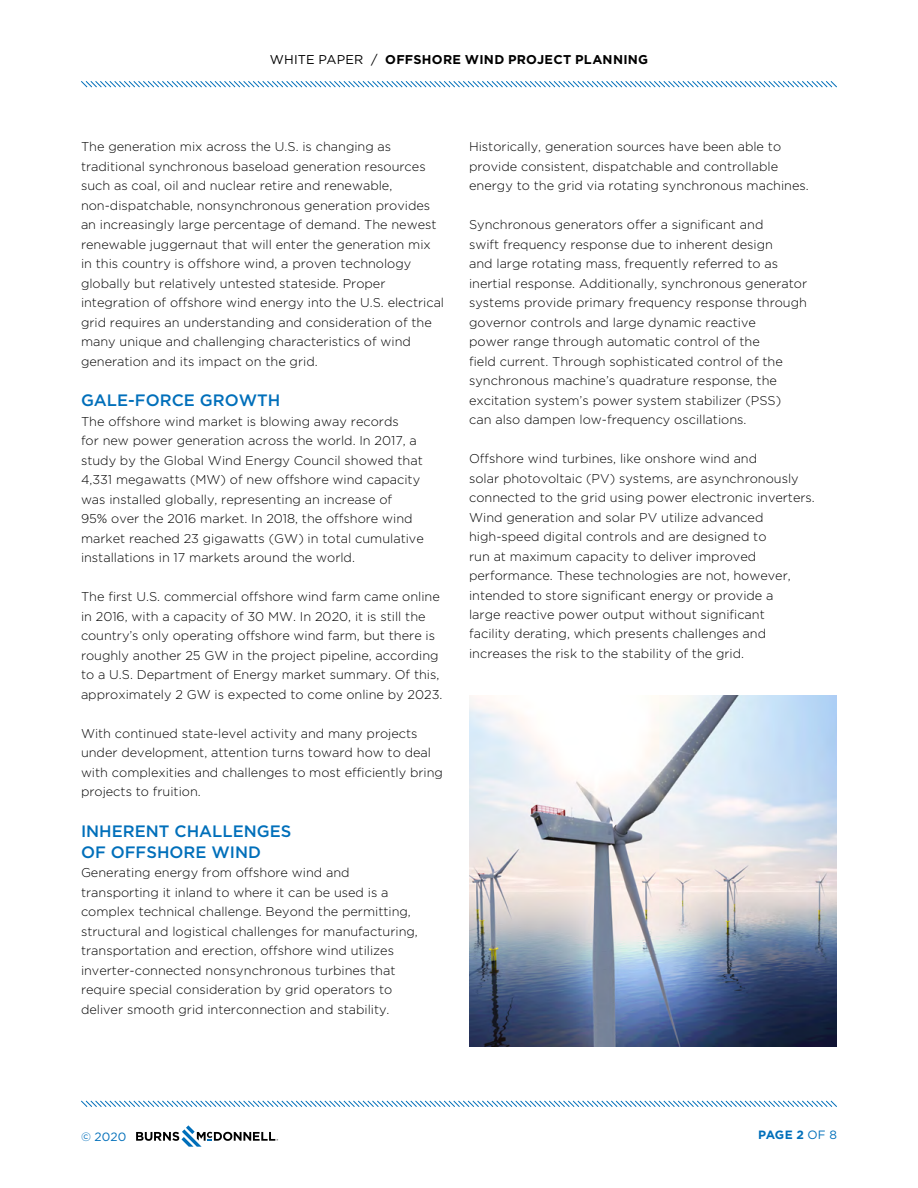
<style>
.page{position:relative;width:918px;height:1188px;background:#fff}
.page>*{position:absolute;margin:0;border:0;box-sizing:border-box;transform-origin:0 0}
.t1{font:500 16.5px/21px "Gotham";color:#006fba}
.t2{font:300 12.75px/19.5px "Gotham";color:#000}
.t3{font:700 12.75px "Gotham";letter-spacing:.02em;color:#000}
.t4{font:700 12px "Gotham";color:#006fba}
.t5{font:12px "Gotham";color:#006fba}
.s1{font-weight:400}
</style>
<div class="page">
<svg style="left:81px;top:81px;width:756px;height:7px"></svg>
<svg style="left:81px;top:1100px;width:756px;height:7px"></svg>
<svg style="left:136px;top:1125px;width:142px;height:22px"></svg>
<img style="left:469px;top:696px;width:368px;height:351px">
<p class="t3" style="left:270px;top:51px;width:380px"><span class="s1">WHITE PAPER /</span> OFFSHORE WIND PROJECT PLANNING</p>
<p class="t2" style="left:81px;top:137px;width:365px">The generation mix across the U.S. is changing as traditional synchronous baseload generation resources such as coal, oil and nuclear retire and renewable, non-dispatchable, nonsynchronous generation provides an increasingly large percentage of demand. The newest renewable juggernaut that will enter the generation mix in this country is offshore wind, a proven technology globally but relatively untested stateside. Proper integration of offshore wind energy into the U.S. electrical grid requires an understanding and consideration of the many unique and challenging characteristics of wind generation and its impact on the grid.</p>
<p class="t1" style="left:81px;top:390px;width:201px">GALE-FORCE GROWTH</p>
<p class="t2" style="left:81px;top:411px;width:344px">The offshore wind market is blowing away records<br>for new power generation across the world. In 2017, a study by the Global Wind Energy Council showed that 4,331 megawatts (MW) of new offshore wind capacity was installed globally, representing an increase of<br>95% over the 2016 market. In 2018, the offshore wind market reached 23 gigawatts (GW) in total cumulative installations in 17 markets around the world.</p>
<p class="t2" style="left:81px;top:587px;width:363px">The first U.S. commercial offshore wind farm came online in 2016, with a capacity of 30 MW. In 2020, it is still the country’s only operating offshore wind farm, but there is roughly another 25 GW in the project pipeline, according to a U.S. Department of Energy market summary. Of this, approximately 2 GW is expected to come online by 2023.</p>
<p class="t2" style="left:81px;top:723px;width:363px">With continued state-level activity and many projects under development, attention turns toward how to deal with complexities and challenges to most efficiently bring projects to fruition.</p>
<p class="t1" style="left:81px;top:820px;width:212px">INHERENT CHALLENGES<br>OF OFFSHORE WIND</p>
<p class="t2" style="left:81px;top:863px;width:338px">Generating energy from offshore wind and transporting it inland to where it can be used is a complex technical challenge. Beyond the permitting, structural and logistical challenges for manufacturing, transportation and erection, offshore wind utilizes inverter-connected nonsynchronous turbines that require special consideration by grid operators to deliver smooth grid interconnection and stability.</p>
<p class="t2" style="left:469px;top:137px;width:341px">Historically, generation sources have been able to provide consistent, dispatchable and controllable energy to the grid via rotating synchronous machines.</p>
<p class="t2" style="left:469px;top:214px;width:340px">Synchronous generators offer a significant and<br>swift frequency response due to inherent design<br>and large rotating mass, frequently referred to as inertial response. Additionally, synchronous generator systems provide primary frequency response through governor controls and large dynamic reactive<br>power range through automatic control of the<br>field current. Through sophisticated control of the synchronous machine’s quadrature response, the excitation system’s power system stabilizer (PSS)<br>can also dampen low-frequency oscillations.</p>
<p class="t2" style="left:469px;top:448px;width:347px">Offshore wind turbines, like onshore wind and<br>solar photovoltaic (PV) systems, are asynchronously connected to the grid using power electronic inverters.<br>Wind generation and solar PV utilize advanced high-speed digital controls and are designed to<br>run at maximum capacity to deliver improved performance. These technologies are not, however, intended to store significant energy or provide a<br>large reactive power output without significant<br>facility derating, which presents challenges and increases the risk to the stability of the grid.</p>
<p class="t5" style="left:81px;top:1129px;width:47px">© 2020</p>
<p class="t4" style="left:758px;top:1127px;width:80px">PAGE 2 <span class="s1">OF 8</span></p>
</div>
